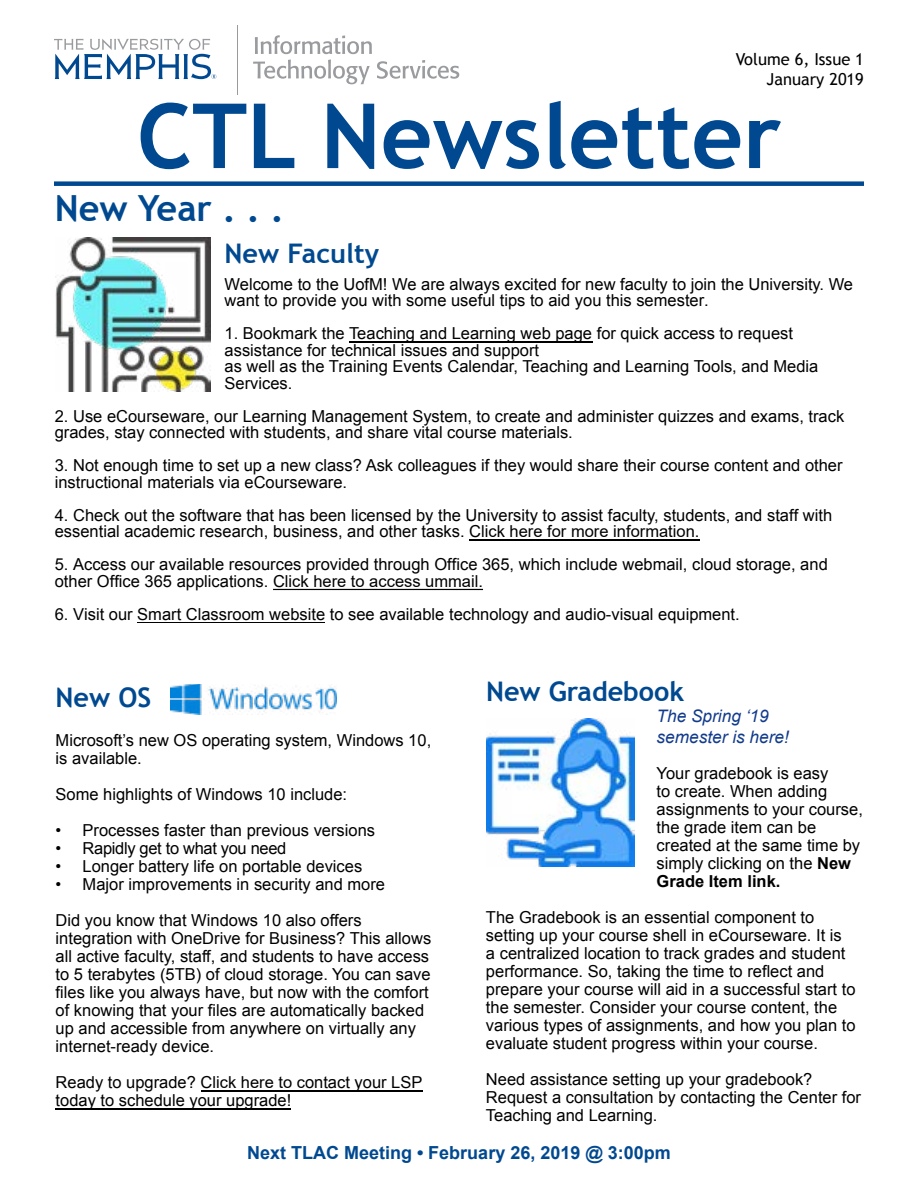
<style>
.page{position:relative;width:918px;height:1188px;background:#fff}
.page>*{position:absolute;margin:0;border:0;box-sizing:border-box;transform-origin:0 0}
.t1{font:700 90px "Trebuchet MS";color:#004990}
.t2{font:700 36px "Trebuchet MS";color:#004990}
.t3{font:700 27px "Trebuchet MS";color:#004990}
.t4{font:700 18px "Arial";color:#004990}
.t5{font:italic 17.25px/21px "Arial";color:#123b8c}
.t6{font:16.5px/18px "Arial";color:#000}
.t7{font:16.5px/19.8px "Trebuchet MS";color:#000;text-align:right}
.t8{font:16.5px "Arial";letter-spacing:-.02em;color:#000}
.s1{font-weight:700}
</style>
<div class="page">
<div style="left:54px;top:181px;width:810px;height:5px;background:#004990"></div>
<hr style="left:237px;top:25px;width:1px;height:69px;background:#999b9e">
<svg style="left:54px;top:39px;width:162px;height:40px"></svg>
<svg style="left:253px;top:35px;width:206px;height:49px"></svg>
<img style="left:56px;top:237px;width:154px;height:155px">
<img style="left:170px;top:684px;width:166px;height:31px">
<img style="left:486px;top:718px;width:149px;height:149px">
<hr style="left:349px;top:341px;width:243px;height:2px;background:#000">
<hr style="left:469px;top:539px;width:230px;height:2px;background:#000">
<hr style="left:273px;top:589px;width:210px;height:1px;background:#000">
<hr style="left:137px;top:622px;width:188px;height:1px;background:#000">
<hr style="left:201px;top:1090px;width:221px;height:1px;background:#000">
<hr style="left:56px;top:1108px;width:235px;height:1px;background:#000">
<p class="t7" style="left:736px;top:50px;width:130px">Volume 6, Issue 1<br>January 2019</p>
<h1 class="t1" style="left:137px;top:80px;width:646px">CTL Newsletter</h1>
<h1 class="t2" style="left:55px;top:185px;width:231px">New Year . . .</h1>
<p class="t3" style="left:225px;top:236px;width:156px">New Faculty</p>
<p class="t6" style="left:225px;top:276px;width:630px;line-height:16.5px">Welcome to the UofM! We are always excited for new faculty to join the University. We want to provide you with some useful tips to aid you this semester.</p>
<p class="t6" style="left:225px;top:325px;width:595px;line-height:16.5px">1. Bookmark the Teaching and Learning web page for quick access to request assistance for technical issues and support<br>as well as the Training Events Calendar, Teaching and Learning Tools, and Media Services.</p>
<p class="t6" style="left:55px;top:407px;width:791px;line-height:16.5px">2. Use eCourseware, our Learning Management System, to create and administer quizzes and exams, track grades, stay connected with students, and share vital course materials.</p>
<p class="t6" style="left:55px;top:457px;width:789px;line-height:16.5px">3. Not enough time to set up a new class? Ask colleagues if they would share their course content and other instructional materials via eCourseware.</p>
<p class="t6" style="left:55px;top:506px;width:779px;line-height:16.5px">4. Check out the software that has been licensed by the University to assist faculty, students, and staff with essential academic research, business, and other tasks. Click here for more information.</p>
<p class="t6" style="left:55px;top:556px;width:775px;line-height:16.5px">5. Access our available resources provided through Office 365, which include webmail, cloud storage, and other Office 365 applications. Click here to access ummail.</p>
<p class="t6" style="left:55px;top:605px;width:687px">6. Visit our Smart Classroom website to see available technology and audio-visual equipment.</p>
<h2 class="t3" style="left:486px;top:674px;width:200px">New Gradebook</h2>
<p class="t5" style="left:657px;top:706px;width:134px">The Spring ‘19 semester is here!</p>
<p class="t6" style="left:657px;top:764px;width:208px">Your gradebook is easy<br>to create. When adding assignments to your course, the grade item can be created at the same time by simply clicking on the <span class="s1">New<br>Grade Item link.</span></p>
<p class="t6" style="left:486px;top:908px;width:361px">The Gradebook is an essential component to setting up your course shell in eCourseware. It is a centralized location to track grades and student</p>
<p class="t6" style="left:486px;top:962px;width:340px">performance. So, taking the time to reflect and</p>
<p class="t6" style="left:486px;top:980px;width:371px">prepare your course will aid in a successful start to the semester. Consider your course content, the various types of assignments, and how you plan to evaluate student progress within your course.</p>
<p class="t6" style="left:486px;top:1070px;width:377px">Need assistance setting up your gradebook?<br>Request a consultation by contacting the Center for<br>Teaching and Learning.</p>
<h4 class="t4" style="left:247px;top:1141px;width:425px">Next TLAC Meeting • February 26, 2019 @ 3:00pm</h4>
<h2 class="t3" style="left:56px;top:680px;width:97px">New OS</h2>
<p class="t6" style="left:56px;top:731px;width:377px">Microsoft’s new OS operating system, Windows 10, is available.</p>
<p class="t6" style="left:56px;top:785px;width:293px">Some highlights of Windows 10 include:</p>
<p class="t6" style="left:56px;top:821px;width:321px">• Processes faster than previous versions</p>
<p class="t8" style="left:56px;top:837px;width:232px">• Rapidly get to what you need</p>
<p class="t6" style="left:56px;top:857px;width:308px">• Longer battery life on portable devices</p>
<p class="t6" style="left:56px;top:875px;width:331px">• Major improvements in security and more</p>
<p class="t6" style="left:56px;top:911px;width:377px">Did you know that Windows 10 also offers integration with OneDrive for Business? This allows all active faculty, staff, and students to have access to 5 terabytes (5TB) of cloud storage. You can save files like you always have, but now with the comfort of knowing that your files are automatically backed up and accessible from anywhere on virtually any internet-ready device.</p>
<p class="t6" style="left:56px;top:1073px;width:368px">Ready to upgrade? Click here to contact your LSP today to schedule your upgrade!</p>
</div>
